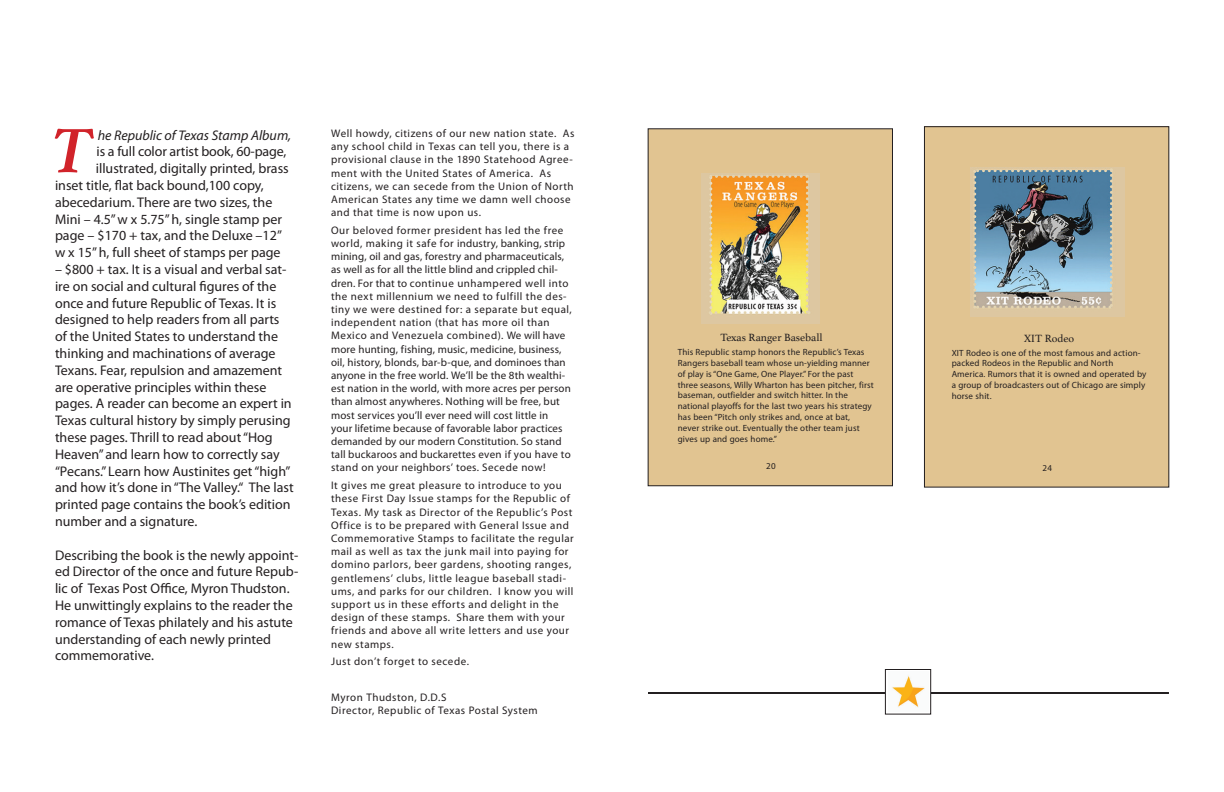
<style>
.page{position:relative;width:1224px;height:792px;background:#fff}
.page>*{position:absolute;margin:0;border:0;box-sizing:border-box;transform-origin:0 0}
.t1{font:italic 700 66px "Athelas";color:#d1232a}
.t2{font:14px/16.8px "Myriad Pro";color:#231f20}
.t3{font:italic 14px "Myriad Pro";color:#231f20}
.t4{font:11px/13.2px "Myriad Pro";letter-spacing:.04em;color:#231f20}
.t5{font:11px/13.2px "Myriad Pro";letter-spacing:.015em;color:#231f20}
.t6{font:11px "Athelas";color:#231f20}
.t7{font:9px/10.8px "Myriad Pro";letter-spacing:.015em;color:#231f20}
</style>
<div class="page">
<div style="left:648px;top:129px;width:244px;height:357px;background:#e1c491"></div>
<div style="left:648px;top:129px;width:245px;height:357px;border:1px solid #231f20"></div>
<div style="left:924px;top:127px;width:245px;height:360px;background:#e1c491"></div>
<div style="left:924px;top:127px;width:245px;height:360px;border:1px solid #231f20"></div>
<hr style="left:648px;top:692px;width:521px;height:2px;background:#231f20">
<div style="left:885px;top:670px;width:46px;height:44px;background:#fff"></div>
<img style="left:892px;top:675px;width:33px;height:33px">
<div style="left:885px;top:669px;width:46px;height:46px;border:1px solid #231f20"></div>
<img style="left:701px;top:174px;width:119px;height:149px">
<img style="left:971px;top:168px;width:153px;height:148px">
<h1 class="t1" style="left:50px;top:98px;width:45px">T</h1>
<p class="t3" style="left:98px;top:126px;width:195px">he Republic of Texas Stamp Album,</p>
<p class="t2" style="left:97px;top:143px;width:191px">is a full color artist book, 60-page,</p>
<p class="t2" style="left:96px;top:160px;width:194px">illustrated, digitally printed, brass</p>
<p class="t2" style="left:55px;top:177px;width:210px">inset title, flat back bound,100 copy,</p>
<p class="t2" style="left:55px;top:194px;width:219px">abecedarium. There are two sizes, the</p>
<p class="t2" style="left:55px;top:210px;width:228px">Mini – 4.5” w x 5.75” h, single stamp per</p>
<p class="t2" style="left:55px;top:227px;width:228px">page – $170 + tax, and the Deluxe –12”</p>
<p class="t2" style="left:55px;top:244px;width:227px">w x 15” h, full sheet of stamps per page</p>
<p class="t2" style="left:55px;top:261px;width:240px">– $800 + tax. It is a visual and verbal sat&shy;ire on social and cultural figures of the once and future Republic of Texas. It is designed to help readers from all parts of the United States to understand the thinking and machinations of average Texans. Fear, repulsion and amazement are operative principles within these pages. A reader can become an expert in Texas cultural history by simply perusing these pages. Thrill to read about “Hog Heaven” and learn how to correctly say “Pecans.” Learn how Austinites get “high” and how it’s done in “The Valley.“ The last printed page contains the book’s edition number and a signature.</p>
<p class="t2" style="left:55px;top:546px;width:245px">Describing the book is the newly appoint&shy;ed Director of the once and future Repub&shy;lic of Texas Post Office, Myron Thudston.<br>He unwittingly explains to the reader the romance of Texas philately and his astute understanding of each newly printed commemorative.</p>
<p class="t4" style="left:331px;top:126px;width:245px">Well howdy, citizens of our new nation state. As any school child in Texas can tell you, there is a provisional clause in the 1890 Statehood Agree&shy;ment with the United States of America. As citizens, we can secede from the Union of North American States any time we damn well choose and that time is now upon us.</p>
<p class="t5" style="left:331px;top:223px;width:242px">Our beloved former president has led the free world, making it safe for industry, banking, strip mining, oil and gas, forestry and pharmaceuticals, as well as for all the little blind and crippled chil&shy;dren. For that to continue unhampered well into the next millennium we need to fulfill the des&shy;tiny we were destined for: a separate but equal, independent nation (that has more oil than Mexico and Venezuela combined). We will have more hunting, fishing, music, medicine, business, oil, history, blonds, bar-b-que, and dominoes than anyone in the free world. We’ll be the 8th wealthi&shy;est nation in the world, with more acres per person than almost anywheres. Nothing will be free, but most services you’ll ever need will cost little in your lifetime because of favorable labor practices demanded by our modern Constitution. So stand tall buckaroos and buckarettes even if you have to stand on your neighbors’ toes. Secede now!</p>
<p class="t4" style="left:331px;top:479px;width:244px">It gives me great pleasure to introduce to you these First Day Issue stamps for the Republic of Texas. My task as Director of the Republic’s Post Office is to be prepared with General Issue and Commemorative Stamps to facilitate the regular mail as well as tax the junk mail into paying for domino parlors, beer gardens, shooting ranges, gentlemens’ clubs, little league baseball stadi&shy;ums, and parks for our children. I know you will support us in these efforts and delight in the design of these stamps. Share them with your friends and above all write letters and use your new stamps.</p>
<p class="t4" style="left:331px;top:655px;width:139px">Just don’t forget to secede.</p>
<p class="t4" style="left:331px;top:690px;width:208px">Myron Thudston, D.D.S<br>Director, Republic of Texas Postal System</p>
<p class="t6" style="left:720px;top:329px;width:104px">Texas Ranger Baseball</p>
<p class="t7" style="left:678px;top:347px;width:197px">This Republic stamp honors the Republic’s Texas Rangers baseball team whose un-yielding manner of play is “One Game, One Player.” For the past three seasons, Willy Wharton has been pitcher, first baseman, outfielder and switch hitter. In the national playoffs for the last two years his strategy has been “Pitch only strikes and, once at bat, never strike out. Eventually the other team just gives up and goes home.”</p>
<p class="t6" style="left:1024px;top:329px;width:52px">XIT Rodeo</p>
<p class="t7" style="left:952px;top:347px;width:196px">XIT Rodeo is one of the most famous and action&shy;packed Rodeos in the Republic and North America. Rumors that it is owned and operated by a group of broadcasters out of Chicago are simply horse shit.</p>
<p class="t7" style="left:766px;top:460px;width:11px">20</p>
<p class="t7" style="left:1042px;top:462px;width:11px">24</p>
</div>
